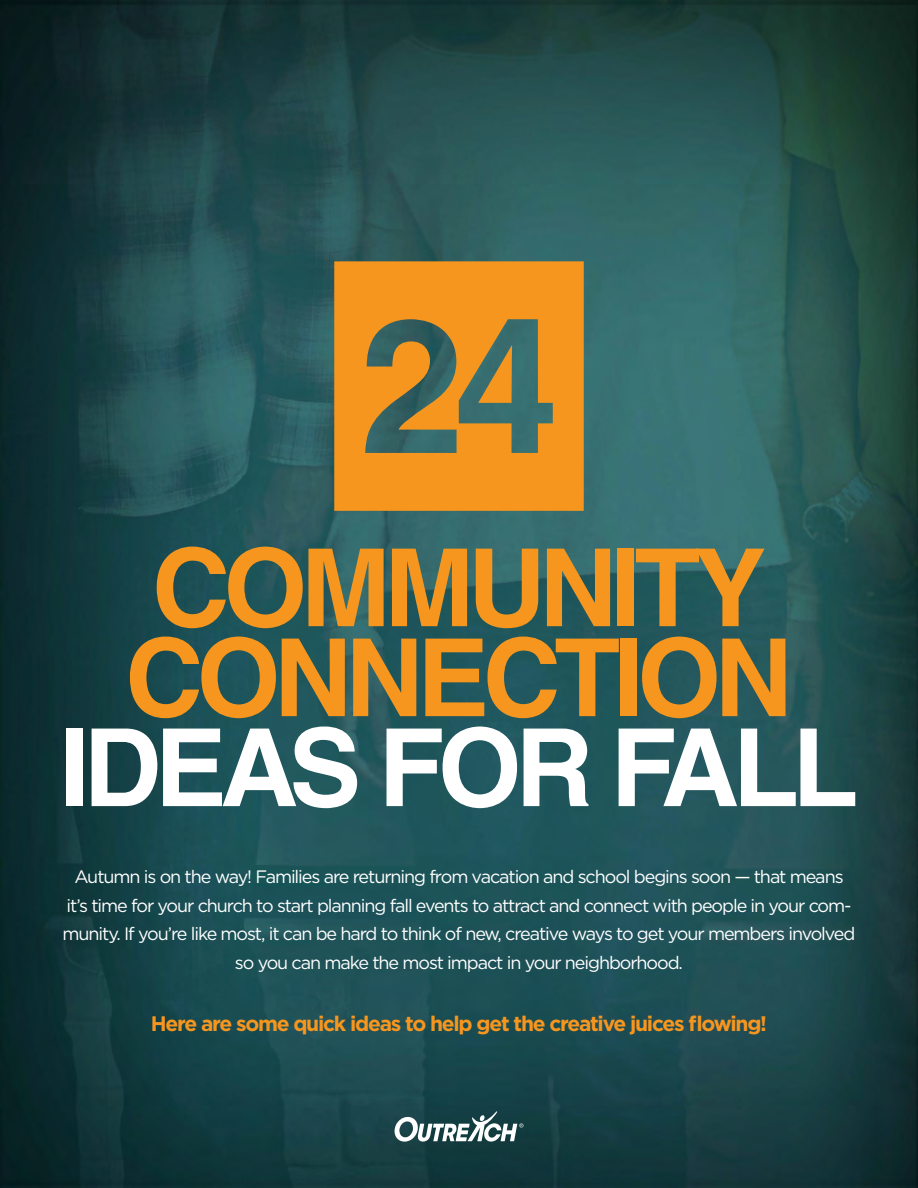
<style>
.page{position:relative;width:918px;height:1188px;background:#fff}
.page>*{position:absolute;margin:0;border:0;box-sizing:border-box;transform-origin:0 0}
.t1{font:700 108px/90px "Helvetica LT Std";letter-spacing:-.06em;color:#f7961e}
.t2{font:700 108px "Helvetica LT Std";letter-spacing:-.06em;color:#fff}
.t3{font:700 21px "Gotham";letter-spacing:-.06em;color:#f7961e}
.t4{font:18px/28.5px "Gotham";letter-spacing:-.06em;color:#fff;text-align:center}
</style>
<div class="page">
<img style="left:0;top:0;width:918px;height:1188px">
<svg style="left:334px;top:261px;width:250px;height:250px;fill:#f7961e"></svg>
<svg style="left:394px;top:1111px;width:129px;height:31px"></svg>
<h1 class="t1" style="left:125px;top:542px;width:669px">COMMUNITY<br>CONNECTION</h1>
<h1 class="t2" style="left:60px;top:702px;width:800px">IDEAS FOR FALL</h1>
<p class="t4" style="left:63px;top:862px;width:794px">Autumn is on the way! Families are returning from vacation and school begins soon — that means it’s time for your church to start planning fall events to attract and connect with people in your com&shy;munity. If you’re like most, it can be hard to think of new, creative ways to get your members involved so you can make the most impact in your neighborhood.</p>
<p class="t3" style="left:151px;top:1010px;width:618px">Here are some quick ideas to help get the creative juices flowing!</p>
</div>
